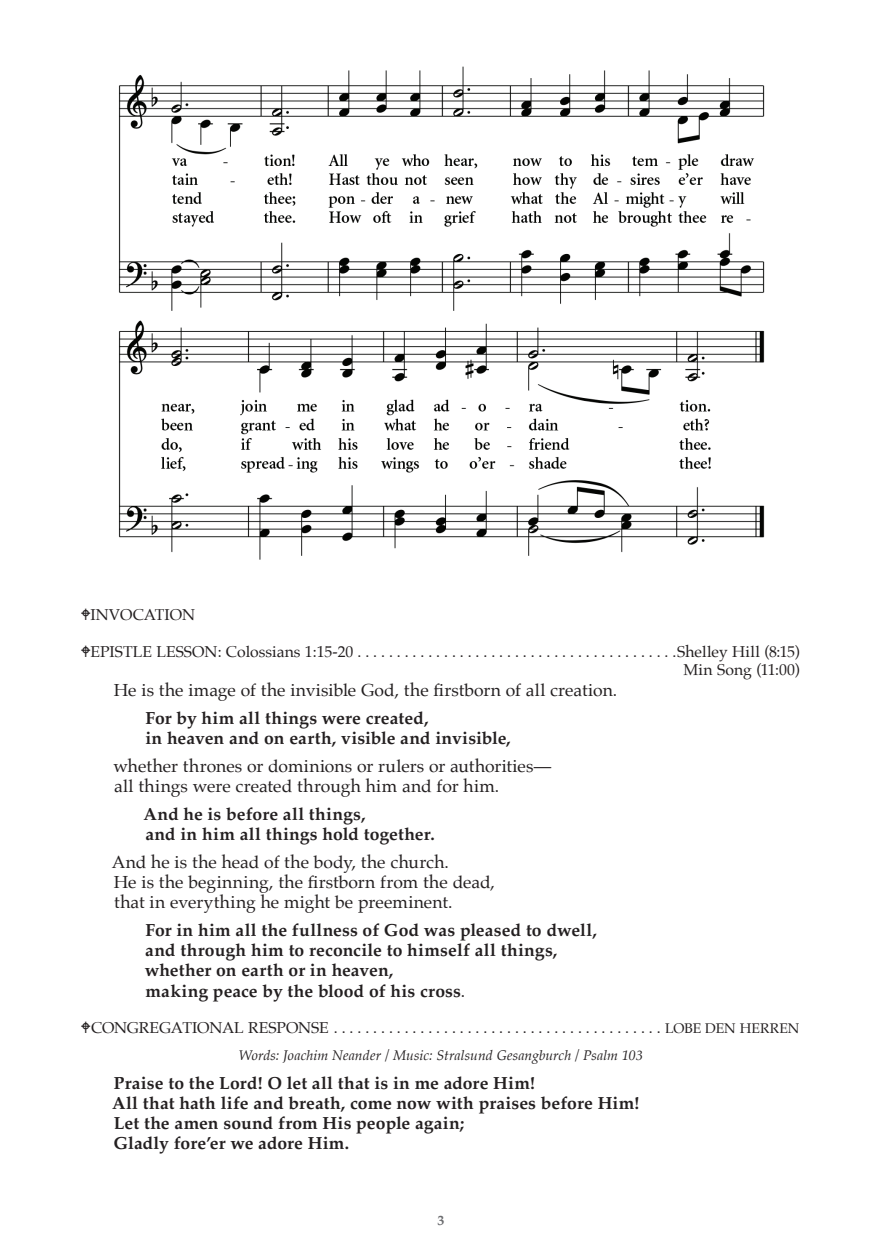
<style>
.page{position:relative;width:882px;height:1260px;background:#fff}
.page>*{position:absolute;margin:0;border:0;box-sizing:border-box;transform-origin:0 0}
.t1{font:700 17.5px/20.1px "Palatino";letter-spacing:.01em;color:#231f20}
.t2{font:17.5px/20.1px "Palatino";letter-spacing:.005em;color:#231f20}
.t3{font:15.75px/18.4px "Palatino";color:#231f20;text-align:right}
.t4{font:italic 14px "Palatino";letter-spacing:.005em;color:#231f20}
.t5{font:700 14px "Palatino";color:#6c6d70}
.s1{font-weight:400}
.s2{font-size:14px}
</style>
<div class="page">
<img style="left:118px;top:66px;width:647px;height:494px">
<p class="t3" style="left:91px;top:606px;width:106px">INVOCATION</p>
<p class="t3" style="left:91px;top:642px;width:711px">EPISTLE LESSON: Colossians 1:15-20 . . . . . . . . . . . . . . . . . . . . . . . . . . . . . . . . . . . . . . . . Shelley Hill (8:15)<br>Min Song (11:00)</p>
<p class="t2" style="left:114px;top:679px;width:505px">He is the image of the invisible God, the firstborn of all creation.</p>
<p class="t1" style="left:145px;top:707px;width:367px">For by him all things were created,<br>in heaven and on earth, visible and invisible,</p>
<p class="t2" style="left:114px;top:756px;width:439px">whether thrones or dominions or rulers or authorities— all things were created through him and for him.</p>
<p class="t1" style="left:144px;top:803px;width:293px">And he is before all things,<br>and in him all things hold together.</p>
<p class="t2" style="left:112px;top:852px;width:385px">And he is the head of the body, the church.<br>He is the beginning, the firstborn from the dead, that in everything he might be preeminent.</p>
<p class="t1" style="left:145px;top:920px;width:453px">For in him all the fullness of God was pleased to dwell, and through him to reconcile to himself all things, whether on earth or in heaven,<br>making peace by the blood of his cross<span class="s1">.</span></p>
<p class="t3" style="left:91px;top:1019px;width:710px">CONGREGATIONAL RESPONSE . . . . . . . . . . . . . . . . . . . . . . . . . . . . . . . . . . . . . . . . . . <span class="s2">LOBE DEN HERREN</span></p>
<p class="t4" style="left:239px;top:1043px;width:406px">Words: Joachim Neander / Music: Stralsund Gesangburch / Psalm 103</p>
<p class="t1" style="left:112px;top:1073px;width:529px">Praise to the Lord! O let all that is in me adore Him!<br>All that hath life and breath, come now with praises before Him!<br>Let the amen sound from His people again;<br>Gladly fore’er we adore Him.</p>
<p class="t5" style="left:438px;top:1208px;width:8px">3</p>
</div>
